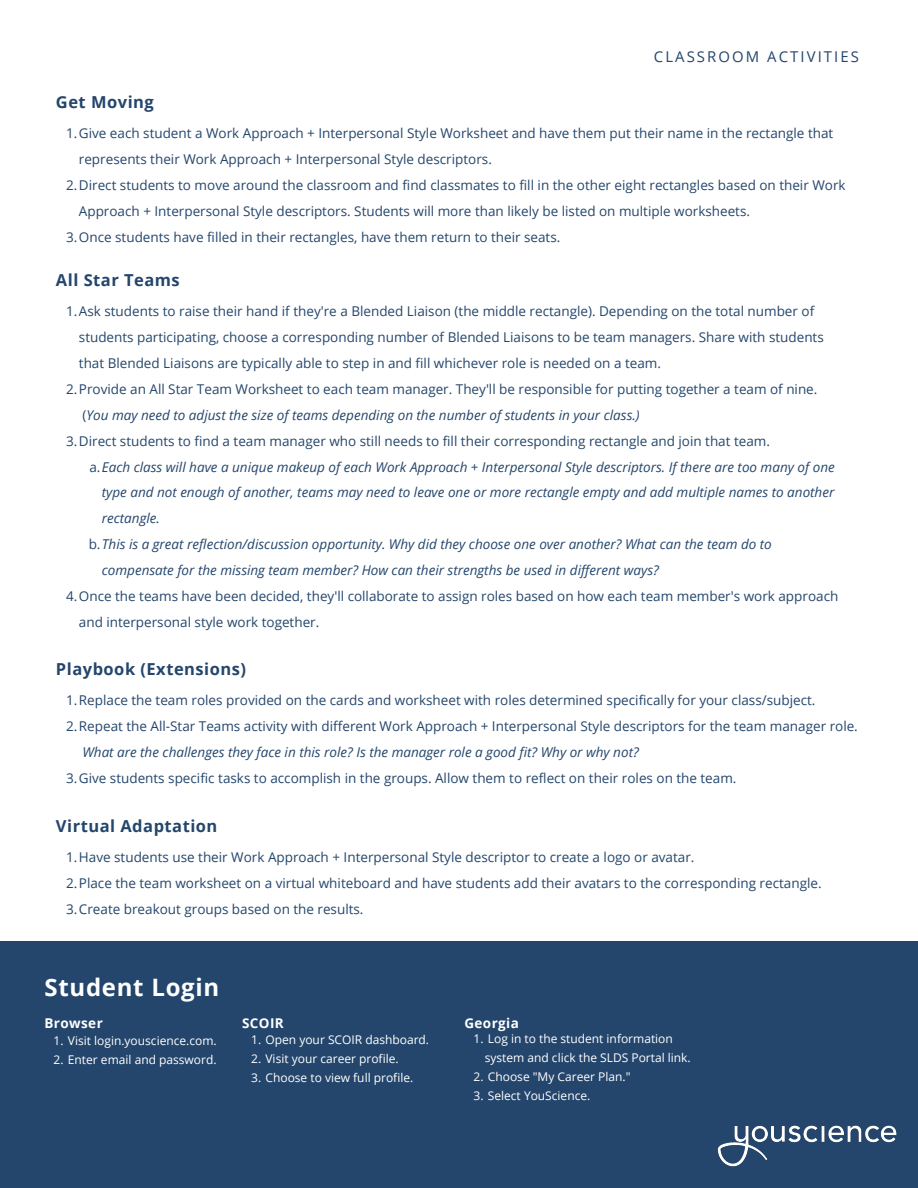
<style>
.page{position:relative;width:918px;height:1188px;background:#fff}
.page>*{position:absolute;margin:0;border:0;box-sizing:border-box;transform-origin:0 0}
.t1{font:700 24px "Open Sans";letter-spacing:.03em;color:#fff}
.t2{font:700 16.5px "Open Sans";letter-spacing:.03em;color:#24466c}
.t3{font:14.85px "Open Sans";letter-spacing:.14em;color:#24466c}
.t4{font:13.5px/25.8px "Open Sans";color:#24466c}
.t5{font:italic 13.5px/25.8px "Open Sans";color:#24466c;text-align:justify}
.t6{font:700 13.5px "Open Sans";letter-spacing:.03em;color:#fff}
.t7{font:12px/19px "Open Sans";color:#fff}
.s1{font-style:italic}
.s2{font-style:normal}
</style>
<div class="page">
<div style="left:0;top:941px;width:918px;height:247px;background:#24466c"></div>
<img style="left:717px;top:1121px;width:180px;height:46px">
<p class="t3" style="left:654px;top:46px;width:207px">CLASSROOM ACTIVITIES</p>
<p class="t2" style="left:56px;top:91px;width:99px">Get Moving</p>
<p class="t4" style="left:79px;top:120px;width:756px;text-indent:-13px">1.Give each student a Work Approach + Interpersonal Style Worksheet and have them put their name in the rectangle that represents their Work Approach + Interpersonal Style descriptors.</p>
<p class="t4" style="left:79px;top:172px;width:768px;text-indent:-13px">2.Direct students to move around the classroom and find classmates to fill in the other eight rectangles based on their Work<br>Approach + Interpersonal Style descriptors. Students will more than likely be listed on multiple worksheets.</p>
<p class="t4" style="left:66px;top:224px;width:496px">3.Once students have filled in their rectangles, have them return to their seats.</p>
<p class="t2" style="left:56px;top:268px;width:125px">All Star Teams</p>
<p class="t4" style="left:79px;top:298px;width:746px;text-indent:-13px">1.Ask students to raise their hand if they're a Blended Liaison (the middle rectangle). Depending on the total number of students participating, choose a corresponding number of Blended Liaisons to be team managers. Share with students that Blended Liaisons are typically able to step in and fill whichever role is needed on a team.</p>
<p class="t4" style="left:82px;top:376px;width:737px;text-indent:-16px">2.Provide an All Star Team Worksheet to each team manager. They'll be responsible for putting together a team of nine. (<span class="s1">You may need to adjust the size of teams depending on the number of students in your class.)</span></p>
<p class="t4" style="left:66px;top:428px;width:705px">3.Direct students to find a team manager who still needs to fill their corresponding rectangle and join that team.</p>
<p class="t5" style="left:102px;top:453px;width:734px;text-indent:-12px"><span class="s2">a.</span>Each class will have a unique makeup of each Work Approach + Interpersonal Style descriptors. If there are too many of one type and not enough of another, teams may need to leave one or more rectangle empty and add multiple names to another rectangle.</p>
<p class="t5" style="left:102px;top:531px;width:671px;text-indent:-13px"><span class="s2">b.</span>This is a great reflection/discussion opportunity. Why did they choose one over another? What can the team do to compensate for the missing team member? How can their strengths be used in different ways?</p>
<p class="t4" style="left:79px;top:583px;width:761px;text-indent:-13px">4.Once the teams have been decided, they'll collaborate to assign roles based on how each team member's work approach and interpersonal style work together.</p>
<p class="t2" style="left:56px;top:657px;width:192px">Playbook (Extensions)</p>
<p class="t4" style="left:66px;top:687px;width:751px">1.Replace the team roles provided on the cards and worksheet with roles determined specifically for your class/subject.</p>
<p class="t4" style="left:82px;top:713px;width:777px;text-indent:-16px">2.Repeat the All-Star Teams activity with different Work Approach + Interpersonal Style descriptors for the team manager role.<br><span class="s1">What are the challenges they face in this role? Is the manager role a good fit? Why or why not?</span></p>
<p class="t4" style="left:66px;top:764px;width:672px">3.Give students specific tasks to accomplish in the groups. Allow them to reflect on their roles on the team.</p>
<p class="t2" style="left:56px;top:815px;width:163px">Virtual Adaptation</p>
<p class="t4" style="left:66px;top:844px;width:630px">1.Have students use their Work Approach + Interpersonal Style descriptor to create a logo or avatar.</p>
<p class="t4" style="left:66px;top:870px;width:757px">2.Place the team worksheet on a virtual whiteboard and have students add their avatars to the corresponding rectangle.</p>
<p class="t4" style="left:66px;top:896px;width:299px">3.Create breakout groups based on the results.</p>
<p class="t1" style="left:44px;top:970px;width:176px">Student Login</p>
<p class="t6" style="left:44px;top:1013px;width:60px">Browser</p>
<p class="t7" style="left:54px;top:1031px;width:165px">1. Visit login.youscience.com.</p>
<p class="t7" style="left:54px;top:1050px;width:165px">2. Enter email and password.</p>
<p class="t6" style="left:242px;top:1013px;width:43px">SCOIR</p>
<p class="t7" style="left:251px;top:1029px;width:179px">1. Open your SCOIR dashboard.</p>
<p class="t7" style="left:251px;top:1048px;width:149px">2. Visit your career profile.</p>
<p class="t7" style="left:251px;top:1067px;width:164px">3. Choose to view full profile.</p>
<p class="t6" style="left:464px;top:1013px;width:56px">Georgia</p>
<p class="t7" style="left:485px;top:1029px;width:208px;text-indent:-11px">1. Log in to the student information system and click the SLDS Portal link.</p>
<p class="t7" style="left:474px;top:1067px;width:158px">2. Choose "My Career Plan."</p>
<p class="t7" style="left:474px;top:1086px;width:118px">3. Select YouScience.</p>
</div>
